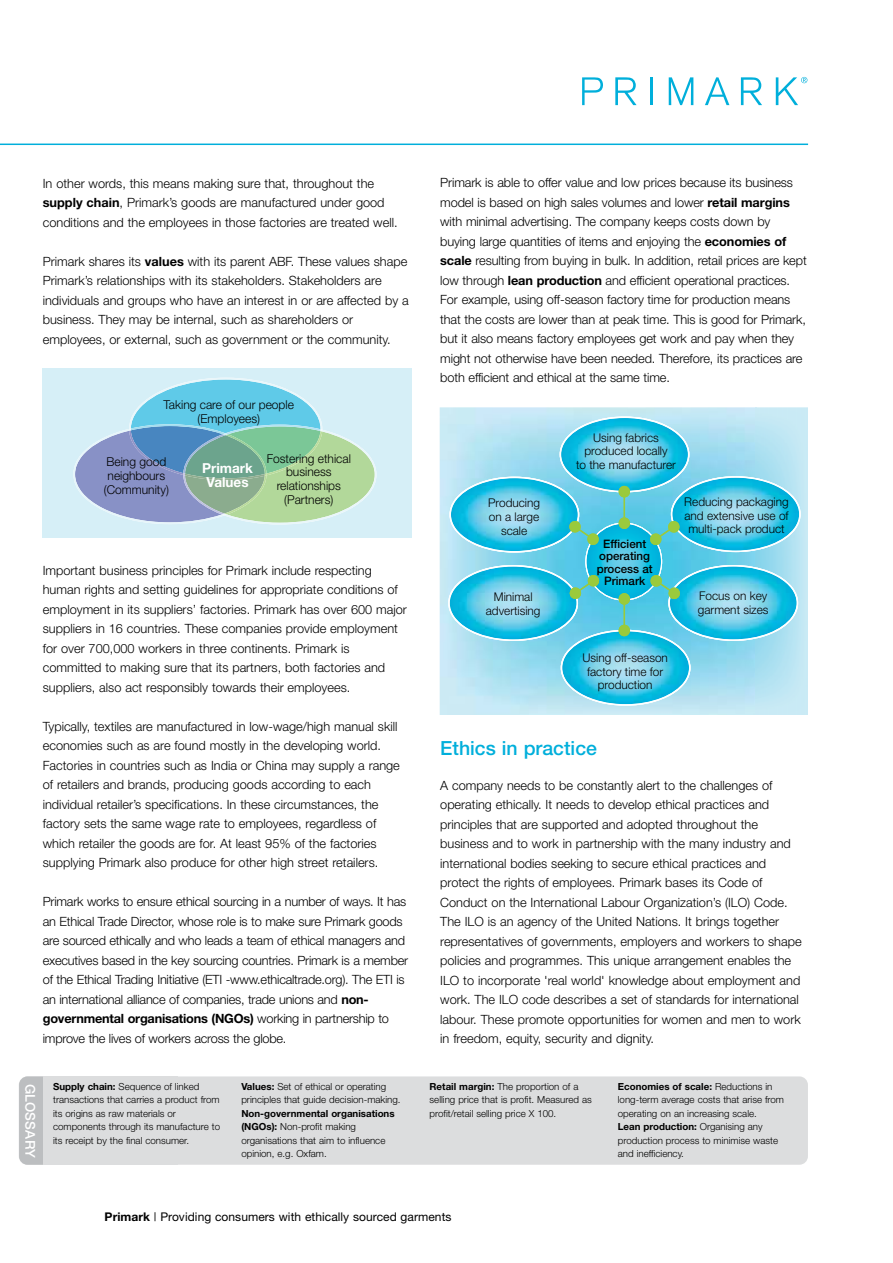
<style>
.page{position:relative;width:893px;height:1263px;background:#fff}
.page>*{position:absolute;margin:0;border:0;box-sizing:border-box;transform-origin:0 0}
.t1{font:500 19.5px "Helvetica Neue";color:#00afdb}
.t2{font:700 13.8px/13.8px "Helvetica Neue";color:#fff;text-align:center}
.t3{font:500 13.5px "Helvetica Neue";letter-spacing:.015em;color:#fff}
.t4{font:300 12.75px/19.5px "Helvetica Neue";color:#000}
.t5{font:300 12.3px/13.8px "Helvetica Neue";color:#000;text-align:center}
.t6{font:300 12px/13.8px "Helvetica Neue";color:#000;text-align:center}
.t7{font:12px "Helvetica Neue";letter-spacing:.005em;color:#000}
.t8{font:500 11.7px/12.3px "Helvetica Neue";color:#000;text-align:center}
.t9{font:300 9.75px/13.5px "Helvetica Neue";color:#000}
.s1{font-weight:700}
</style>
<div class="page">
<div style="left:19px;top:1076px;width:789px;height:89px;background:#dcddde;border-radius:9px"></div>
<hr style="left:0;top:144px;width:808px;height:1px;background:#00afdb">
<svg style="left:582px;top:77px;width:21px;height:28px"></svg>
<svg style="left:615px;top:77px;width:21px;height:28px"></svg>
<hr style="left:650px;top:77px;width:3px;height:28px;background:#00afdb">
<svg style="left:669px;top:77px;width:24px;height:28px"></svg>
<svg style="left:705px;top:77px;width:24px;height:28px"></svg>
<svg style="left:741px;top:77px;width:21px;height:28px"></svg>
<svg style="left:776px;top:77px;width:31px;height:28px"></svg>
<div style="left:19px;top:1076px;width:42px;height:89px;background:#bcbec0;border-radius:9px"></div>
<div style="left:43px;top:1076px;width:135px;height:89px;background:#dcddde"></div>
<svg style="left:448px;top:416px;width:353px;height:290px;background:#72d1e8"></svg>
<div style="left:43px;top:368px;width:369px;height:169px;background:#d6eff7"></div>
<svg style="left:73px;top:378px;width:303px;height:146px;background:#9bc7ca"></svg>
<p class="t4" style="left:43px;top:174px;width:356px">In other words, this means making sure that, throughout the <span class="s1">supply chain</span>, Primark’s goods are manufactured under good conditions and the employees in those factories are treated well.</p>
<p class="t4" style="left:43px;top:252px;width:367px">Primark shares its <span class="s1">values</span> with its parent ABF. These values shape Primark’s relationships with its stakeholders. Stakeholders are individuals and groups who have an interest in or are affected by a business. They may be internal, such as shareholders or employees, or external, such as government or the community.</p>
<p class="t5" style="left:164px;top:399px;width:132px">Taking care of our people (Employees)</p>
<p class="t5" style="left:267px;top:452px;width:86px">Fostering ethical business relationships (Partners)</p>
<p class="t5" style="left:104px;top:456px;width:67px">Being good neighbours (Community)</p>
<p class="t2" style="left:202px;top:462px;width:52px">Primark<br>Values</p>
<p class="t4" style="left:43px;top:561px;width:366px">Important business principles for Primark include respecting human rights and setting guidelines for appropriate conditions of employment in its suppliers’ factories. Primark has over 600 major suppliers in 16 countries. These companies provide employment for over 700,000 workers in three continents. Primark is committed to making sure that its partners, both factories and suppliers, also act responsibly towards their employees.</p>
<p class="t4" style="left:43px;top:717px;width:359px">Typically, textiles are manufactured in low-wage/high manual skill economies such as are found mostly in the developing world.<br>Factories in countries such as India or China may supply a range of retailers and brands, producing goods according to each individual retailer’s specifications. In these circumstances, the factory sets the same wage rate to employees, regardless of which retailer the goods are for. At least 95% of the factories supplying Primark also produce for other high street retailers.</p>
<p class="t4" style="left:43px;top:893px;width:367px">Primark works to ensure ethical sourcing in a number of ways. It has an Ethical Trade Director, whose role is to make sure Primark goods are sourced ethically and who leads a team of ethical managers and executives based in the key sourcing countries. Primark is a member of the Ethical Trading Initiative (ETI -www.ethicaltrade.org). The ETI is an international alliance of companies, trade unions and <span class="s1">non&shy;governmental organisations (NGOs)</span> working in partnership to improve the lives of workers across the globe.</p>
<p class="t4" style="left:440px;top:174px;width:368px">Primark is able to offer value and low prices because its business model is based on high sales volumes and lower <span class="s1">retail margins </span>with minimal advertising. The company keeps costs down by buying large quantities of items and enjoying the <span class="s1">economies of scale</span> resulting from buying in bulk. In addition, retail prices are kept low through <span class="s1">lean production</span> and efficient operational practices.<br>For example, using off-season factory time for production means that the costs are lower than at peak time. This is good for Primark, but it also means factory employees get work and pay when they might not otherwise have been needed. Therefore, its practices are both efficient and ethical at the same time.</p>
<p class="t6" style="left:488px;top:497px;width:53px">Producing on a large scale</p>
<p class="t6" style="left:486px;top:591px;width:56px">Minimal advertising</p>
<p class="t6" style="left:576px;top:432px;width:101px">Using fabrics produced locally<br>to the manufacturer</p>
<p class="t8" style="left:597px;top:539px;width:57px">Efficient operating process at<br>Primark</p>
<p class="t6" style="left:684px;top:496px;width:106px">Reducing packaging and extensive use of multi-pack product</p>
<p class="t6" style="left:698px;top:590px;width:72px;text-align:left">Focus on key garment sizes</p>
<p class="t6" style="left:582px;top:652px;width:87px">Using off-season factory time for production</p>
<p class="t1" style="left:440px;top:741px;width:158px">Ethics in practice</p>
<p class="t4" style="left:440px;top:777px;width:363px">A company needs to be constantly alert to the challenges of operating ethically. It needs to develop ethical practices and principles that are supported and adopted throughout the business and to work in partnership with the many industry and international bodies seeking to secure ethical practices and protect the rights of employees. Primark bases its Code of Conduct on the International Labour Organization’s (ILO) Code.<br>The ILO is an agency of the United Nations. It brings together representatives of governments, employers and workers to shape policies and programmes. This unique arrangement enables the ILO to incorporate 'real world' knowledge about employment and work. The ILO code describes a set of standards for international labour. These promote opportunities for women and men to work in freedom, equity, security and dignity.</p>
<p class="t3" style="left:35px;top:1083px;width:76px;rotate:90deg">GLOSSARY</p>
<p class="t9" style="left:53px;top:1080px;width:168px"><span class="s1">Supply chain:</span> Sequence of linked transactions that carries a product from its origins as raw materials or components through its manufacture to its receipt by the final consumer.</p>
<p class="t9" style="left:241px;top:1080px;width:161px"><span class="s1">Values:</span> Set of ethical or operating principles that guide decision-making.<br><span class="s1">Non-governmental organisations (NGOs):</span> Non-profit making organisations that aim to influence opinion, e.g. Oxfam.</p>
<p class="t9" style="left:430px;top:1080px;width:164px"><span class="s1">Retail margin:</span> The proportion of a selling price that is profit. Measured as profit/retail selling price X 100.</p>
<p class="t9" style="left:618px;top:1080px;width:168px"><span class="s1">Economies of scale:</span> Reductions in long-term average costs that arise from operating on an increasing scale.<br><span class="s1">Lean production:</span> Organising any production process to minimise waste and inefficiency.</p>
<p class="t7" style="left:105px;top:1212px;width:348px"><span class="s1">Primark</span> | Providing consumers with ethically sourced garments</p>
</div>
